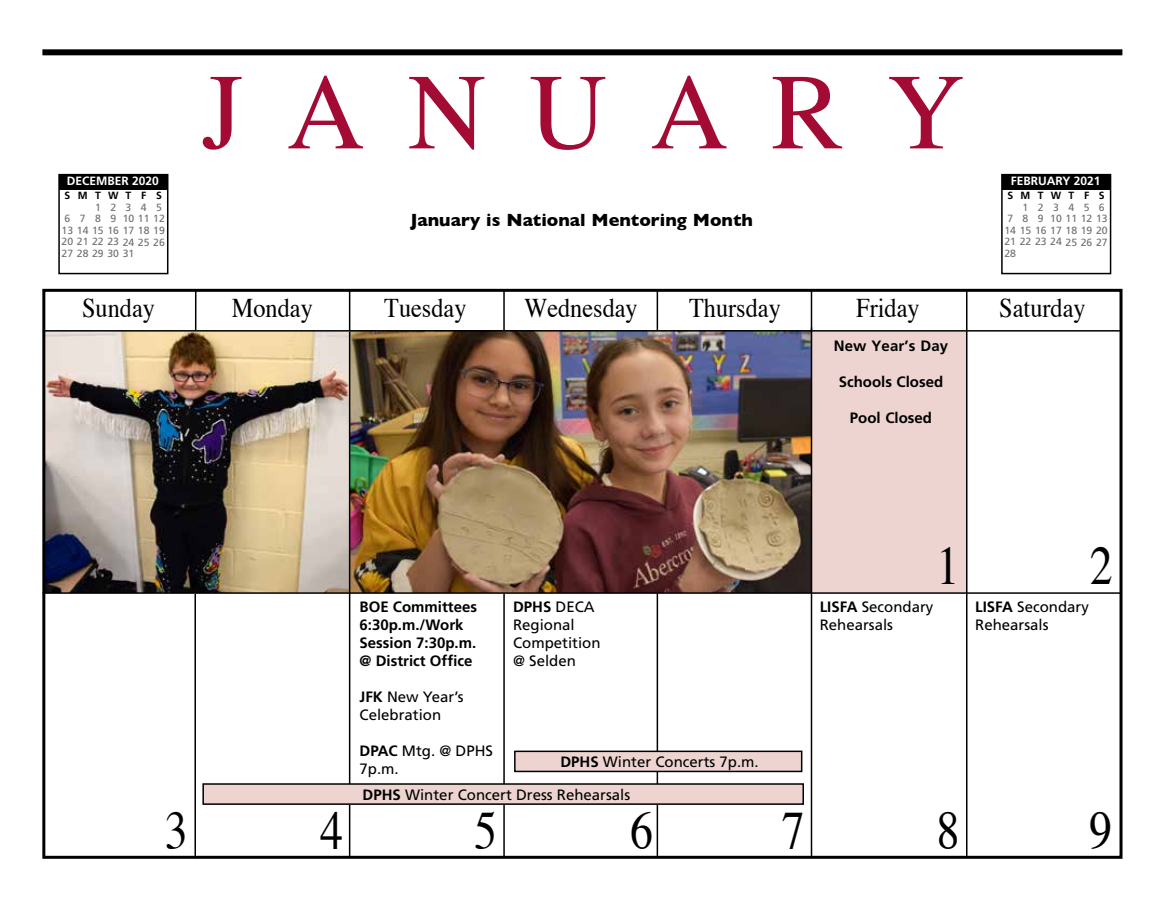
<style>
.page{position:relative;width:1161px;height:918px;background:#fff}
.page>*{position:absolute;margin:0;border:0;box-sizing:border-box;transform-origin:0 0}
.t1{font:108px "Times";letter-spacing:.4em;color:#a30b35}
.t2{font:54px "Times";color:#000;scale:.85 1}
.t3{font:27px "Times";color:#000;scale:.9 1}
.t4{font:700 18px "Gill Sans";color:#000}
.t5{font:15px/18px "Frutiger";color:#000}
.t6{font:700 15px/18px "Frutiger";color:#000}
.t7{font:700 12px "Frutiger";color:#fff}
.t8{font:10.5px/11.6px "Frutiger";color:#6d6e71}
.t9{font:700 10.5px "Frutiger";color:#000}
.s1{font-weight:700}
</style>
<div class="page">
<img style="left:46px;top:332px;width:765px;height:260px">
<div style="left:811px;top:331px;width:155px;height:262px;background:#edd4d0"></div>
<div style="left:42px;top:289px;width:1081px;height:570px;border:3px solid #000"></div>
<hr style="left:811px;top:290px;width:1px;height:42px;background:#000">
<hr style="left:811px;top:327px;width:1px;height:531px;background:#000">
<hr style="left:503px;top:594px;width:2px;height:264px;background:#000">
<div style="left:42px;top:49px;width:1080px;height:6px;background:#000"></div>
<hr style="left:43px;top:592px;width:1079px;height:2px;background:#000">
<hr style="left:194px;top:594px;width:2px;height:264px;background:#000">
<hr style="left:349px;top:332px;width:1px;height:525px;background:#000">
<hr style="left:349px;top:290px;width:1px;height:41px;background:#000">
<hr style="left:503px;top:291px;width:2px;height:40px;background:#000">
<hr style="left:657px;top:290px;width:1px;height:41px;background:#000">
<hr style="left:657px;top:593px;width:1px;height:263px;background:#000">
<hr style="left:966px;top:290px;width:2px;height:568px;background:#000">
<hr style="left:43px;top:330px;width:1079px;height:2px;background:#000">
<hr style="left:195px;top:290px;width:1px;height:41px;background:#000">
<div style="left:58px;top:174px;width:110px;height:100px;border:2px solid #000"></div>
<div style="left:59px;top:174px;width:109px;height:16px;background:#000"></div>
<div style="left:1001px;top:174px;width:110px;height:100px;border:2px solid #000"></div>
<div style="left:1002px;top:174px;width:109px;height:16px;background:#000"></div>
<div style="left:203px;top:784px;width:600px;height:20px;background:#edd4d0"></div>
<div style="left:202px;top:783px;width:602px;height:22px;border:2px solid #000"></div>
<div style="left:515px;top:751px;width:287px;height:20px;background:#edd4d0"></div>
<div style="left:514px;top:751px;width:288px;height:21px;border:2px solid #000"></div>
<h1 class="t1" style="left:202px;top:11px;width:765px">JANUARY</h1>
<p class="t7" style="left:67px;top:174px;width:94px">DECEMBER 2020</p>
<p class="t9" style="left:65px;top:189px;width:7px">S</p>
<p class="t8" style="left:62px;top:213px;width:105px">6<br>13 14 15 16 17 18 19<br>20 21 22 23 24 25 26<br>27 28 29 30 31</p>
<p class="t9" style="left:156px;top:189px;width:7px">S</p>
<p class="t8" style="left:156px;top:201px;width:7px">5</p>
<p class="t9" style="left:78px;top:189px;width:11px">M</p>
<p class="t8" style="left:80px;top:213px;width:7px">7</p>
<p class="t9" style="left:95px;top:189px;width:7px">T</p>
<p class="t8" style="left:95px;top:201px;width:7px">1<br>8</p>
<p class="t9" style="left:108px;top:189px;width:12px">W</p>
<p class="t8" style="left:110px;top:201px;width:7px">2<br>9</p>
<p class="t9" style="left:141px;top:189px;width:7px">F</p>
<p class="t8" style="left:123px;top:201px;width:44px;text-align:center">4<br>10 11 12</p>
<p class="t9" style="left:126px;top:189px;width:7px">T</p>
<p class="t8" style="left:126px;top:201px;width:7px">3</p>
<p class="t4" style="left:410px;top:205px;width:344px">January is National Mentoring Month</p>
<p class="t7" style="left:1011px;top:174px;width:91px">FEBRUARY 2021</p>
<p class="t9" style="left:1007px;top:189px;width:7px">S</p>
<p class="t8" style="left:1004px;top:213px;width:105px">7<br>14 15 16 17 18 19 20<br>21 22 23 24 25 26 27<br>28</p>
<p class="t9" style="left:1099px;top:189px;width:7px">S</p>
<p class="t8" style="left:1099px;top:201px;width:7px">6</p>
<p class="t9" style="left:1021px;top:189px;width:11px">M</p>
<p class="t8" style="left:1023px;top:201px;width:7px">1<br>8</p>
<p class="t9" style="left:1038px;top:189px;width:7px">T</p>
<p class="t8" style="left:1038px;top:201px;width:7px">2<br>9</p>
<p class="t9" style="left:1051px;top:189px;width:12px">W</p>
<p class="t8" style="left:1050px;top:201px;width:59px">3<br>10 11 12 13</p>
<p class="t9" style="left:1084px;top:189px;width:7px">F</p>
<p class="t8" style="left:1084px;top:201px;width:7px">5</p>
<p class="t9" style="left:1068px;top:189px;width:7px">T</p>
<p class="t8" style="left:1068px;top:201px;width:7px">4</p>
<h3 class="t3" style="left:82px;top:282px;width:82px">Sunday</h3>
<h3 class="t3" style="left:232px;top:282px;width:91px">Monday</h3>
<h3 class="t3" style="left:384px;top:282px;width:93px">Tuesday</h3>
<h3 class="t3" style="left:524px;top:282px;width:127px">Wednesday</h3>
<h3 class="t3" style="left:689px;top:282px;width:103px">Thursday</h3>
<h3 class="t3" style="left:856px;top:282px;width:72px">Friday</h3>
<h3 class="t3" style="left:999px;top:282px;width:97px">Saturday</h3>
<p class="t6" style="left:834px;top:337px;width:116px">New Year’s Day</p>
<p class="t6" style="left:839px;top:373px;width:106px">Schools Closed</p>
<p class="t6" style="left:850px;top:409px;width:84px">Pool Closed</p>
<p class="t6" style="left:360px;top:598px;width:119px">BOE Committees<br>6:30p.m./Work<br>Session 7:30p.m. @ District Office</p>
<p class="t5" style="left:360px;top:688px;width:105px"><span class="s1">JFK</span> New Year’s<br>Celebration</p>
<p class="t5" style="left:360px;top:742px;width:135px"><span class="s1">DPAC</span> Mtg. @ DPHS<br>7p.m.</p>
<p class="t5" style="left:513px;top:598px;width:89px"><span class="s1">DPHS</span> DECA<br>Regional<br>Competition @ Selden</p>
<p class="t5" style="left:560px;top:752px;width:200px"><span class="s1">DPHS</span> Winter Concerts 7p.m.</p>
<p class="t5" style="left:363px;top:785px;width:269px"><span class="s1">DPHS</span> Winter Concert Dress Rehearsals</p>
<p class="t5" style="left:820px;top:598px;width:115px"><span class="s1">LISFA</span> Secondary<br>Rehearsals</p>
<h2 class="t2" style="left:936px;top:516px;width:28px">1</h2>
<h2 class="t2" style="left:1090px;top:516px;width:28px">2</h2>
<p class="t5" style="left:975px;top:598px;width:115px"><span class="s1">LISFA</span> Secondary<br>Rehearsals</p>
<h2 class="t2" style="left:165px;top:780px;width:29px">3</h2>
<h2 class="t2" style="left:320px;top:780px;width:29px">4</h2>
<h2 class="t2" style="left:474px;top:780px;width:28px">5</h2>
<h2 class="t2" style="left:630px;top:780px;width:28px">6</h2>
<h2 class="t2" style="left:782px;top:781px;width:28px">7</h2>
<h2 class="t2" style="left:937px;top:780px;width:28px">8</h2>
<h2 class="t2" style="left:1089px;top:781px;width:28px">9</h2>
</div>
